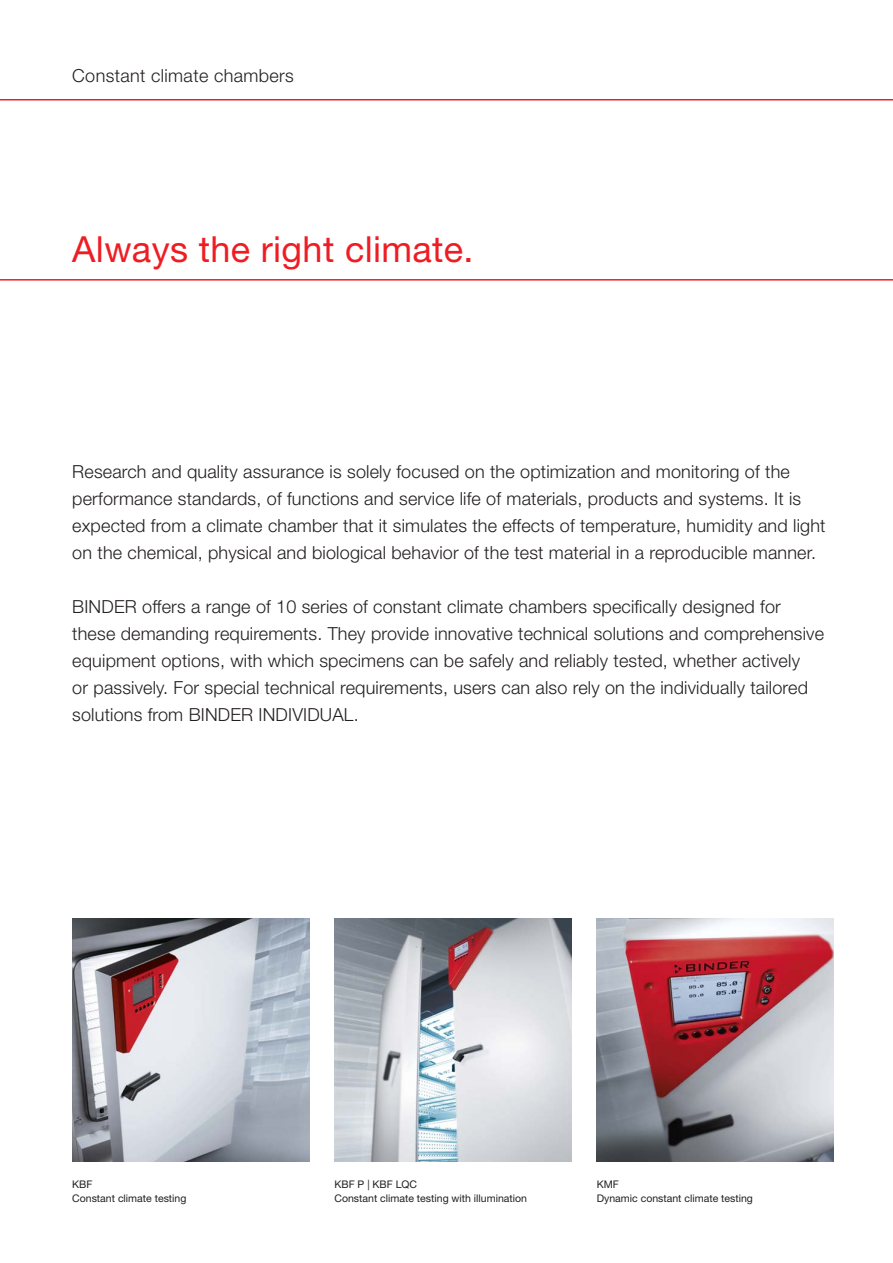
<style>
.page{position:relative;width:893px;height:1263px;background:#fff}
.page>*{position:absolute;margin:0;border:0;box-sizing:border-box;transform-origin:0 0}
._01_Headline{font:36px "Helvetica Neue LT";letter-spacing:.01em;color:#ee1d23}
.Copy_12pt{font:300 18px "Helvetica Neue LT";letter-spacing:.01em;color:#231f20}
.Copy_8pt{font:10.5px/13.5px "Helvetica Neue LT";color:#231f20}
</style>
<div class="page">
<hr style="left:0;top:279px;width:893px;height:2px;background:#ee1d23">
<hr style="left:0;top:99px;width:893px;height:1px;background:#ee1d23">
<img style="left:72px;top:919px;width:237px;height:243px">
<img style="left:334px;top:919px;width:237px;height:243px">
<img style="left:597px;top:919px;width:236px;height:243px">
<p class="Copy_12pt" style="left:72px;top:64px;width:223px">Constant climate chambers</p>
<p class="_01_Headline" style="left:72px;top:228px;width:403px">Always the right climate.</p>
<p class="Copy_12pt" style="left:72px;top:460px;width:719px">Research and quality assurance is solely focused on the optimization and monitoring of the</p>
<p class="Copy_12pt" style="left:72px;top:487px;width:730px">performance standards, of functions and service life of materials, products and systems. It is</p>
<p class="Copy_12pt" style="left:72px;top:514px;width:755px">expected from a climate chamber that it simulates the effects of temperature, humidity and light</p>
<p class="Copy_12pt" style="left:72px;top:541px;width:745px">on the chemical, physical and biological behavior of the test material in a reproducible manner.</p>
<p class="Copy_12pt" style="left:72px;top:595px;width:710px">BINDER offers a range of 10 series of constant climate chambers specifically designed for</p>
<p class="Copy_12pt" style="left:72px;top:622px;width:753px">these demanding requirements. They provide innovative technical solutions and comprehensive</p>
<p class="Copy_12pt" style="left:72px;top:649px;width:729px">equipment options, with which specimens can be safely and reliably tested, whether actively</p>
<p class="Copy_12pt" style="left:72px;top:676px;width:737px">or passively. For special technical requirements, users can also rely on the individually tailored</p>
<p class="Copy_12pt" style="left:72px;top:703px;width:288px">solutions from BINDER INDIVIDUAL.</p>
<p class="Copy_8pt" style="left:72px;top:1177px;width:116px">KBF<br>Constant climate testing</p>
<p class="Copy_8pt" style="left:334px;top:1177px;width:194px">KBF P | KBF LQC<br>Constant climate testing with illumination</p>
<p class="Copy_8pt" style="left:597px;top:1177px;width:158px">KMF<br>Dynamic constant climate testing</p>
</div>
